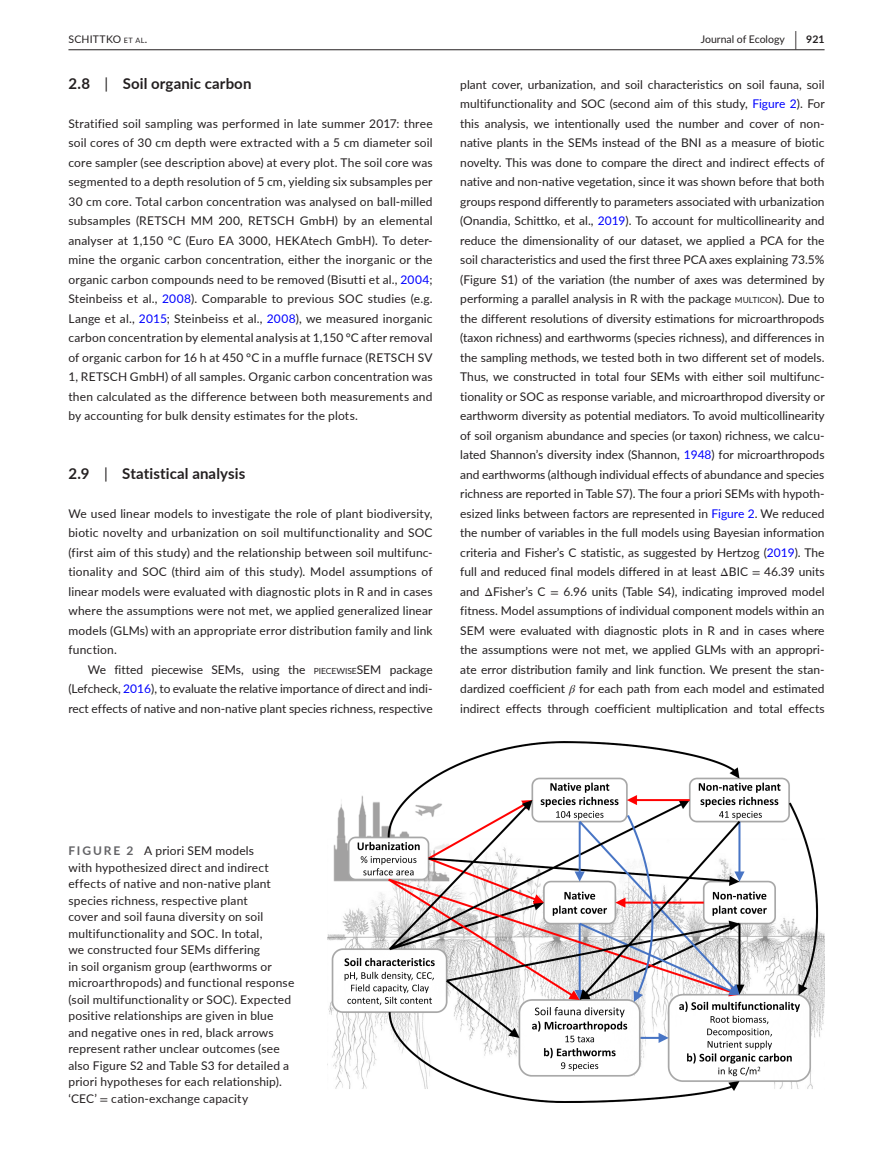
<style>
.page{position:relative;width:893px;height:1174px;background:#fff}
.page>*{position:absolute;margin:0;border:0;box-sizing:border-box;transform-origin:0 0}
.t1{font:700 15px "Lato";letter-spacing:.01em;color:#231f20}
.t2{font:12px/19.5px "Lato";letter-spacing:.015em;color:#231f20;text-align:justify}
.t3{font:10.5px "Lato";color:#231f20}
.t4{font:10.5px "Lato";letter-spacing:.02em;color:#231f20}
.s1{font-size:7.35px}
.s2{font-style:inherit}
.s3{font-weight:700;font-size:19.5px}
.s4{font-weight:700}
.s5{font-weight:400}
.s6{color:#00f}
.s7{font-size:8.4px}
.s8{font-family:"STIX"}
.s9{font-family:"STIX";font-style:italic}
.s10{font-weight:700;color:#636366}
</style>
<div class="page">
<hr style="left:68px;top:49px;width:756px;height:1px;background:#231f20">
<img style="left:327px;top:741px;width:497px;height:362px">
<p class="t4" style="left:68px;top:31px;width:80px">SCHITTKO <span class="s1">ET AL</span><span class="s2">.</span></p>
<p class="t3" style="left:701px;top:31px;width:125px">Journal of Ecology <span class="s3">|</span> <span class="s4">921</span></p>
<p class="t1" style="left:68px;top:72px;width:185px">2.8 <span class="s5">|</span> Soil organic carbon</p>
<p class="t2" style="left:68px;top:113px;width:366px">Stratified soil sampling was performed in late summer 2017: three soil cores of 30 cm depth were extracted with a 5 cm diameter soil core sampler (see description above) at every plot. The soil core was segmented to a depth resolution of 5 cm, yielding six subsamples per 30 cm core. Total carbon concentration was analysed on ball-milled subsamples (RETSCH MM 200, RETSCH GmbH) by an elemental analyser at 1,150 °C (Euro EA 3000, HEKAtech GmbH). To deter&shy;mine the organic carbon concentration, either the inorganic or the organic carbon compounds need to be removed (Bisutti et al., <span class="s6">2004</span>; Steinbeiss et al., <span class="s6">2008</span>). Comparable to previous SOC studies (e.g.<br>Lange et al., <span class="s6">2015</span>; Steinbeiss et al., <span class="s6">2008</span>), we measured inorganic carbon concentration by elemental analysis at 1,150 °C after removal of organic carbon for 16 h at 450 °C in a muffle furnace (RETSCH SV 1, RETSCH GmbH) of all samples. Organic carbon concentration was then calculated as the difference between both measurements and by accounting for bulk density estimates for the plots.</p>
<p class="t2" style="left:460px;top:74px;width:366px">plant cover, urbanization, and soil characteristics on soil fauna, soil multifunctionality and SOC (second aim of this study, <span class="s6">Figure 2</span>). For this analysis, we intentionally used the number and cover of non&shy;native plants in the SEMs instead of the BNI as a measure of biotic novelty. This was done to compare the direct and indirect effects of native and non-native vegetation, since it was shown before that both groups respond differently to parameters associated with urbanization (Onandia, Schittko, et al., <span class="s6">2019</span>). To account for multicollinearity and reduce the dimensionality of our dataset, we applied a PCA for the soil characteristics and used the first three PCA axes explaining 73.5% (Figure S1) of the variation (the number of axes was determined by performing a parallel analysis in R with the package <span class="s7">M ULTICON</span>). Due to the different resolutions of diversity estimations for microarthropods (taxon richness) and earthworms (species richness), and differences in the sampling methods, we tested both in two different set of models.<br>Thus, we constructed in total four SEMs with either soil multifunc&shy;tionality or SOC as response variable, and microarthropod diversity or earthworm diversity as potential mediators. To avoid multicollinearity of soil organism abundance and species (or taxon) richness, we calcu&shy;lated Shannon’s diversity index (Shannon, <span class="s6">1948</span>) for microarthropods and earthworms (although individual effects of abundance and species richness are reported in Table S7). The four a priori SEMs with hypoth&shy;esized links between factors are represented in <span class="s6">Figure 2</span>. We reduced the number of variables in the full models using Bayesian information criteria and Fisher’s C statistic, as suggested by Hertzog (<span class="s6">2019</span>). The full and reduced final models differed in at least <span class="s8">Δ</span>BIC <span class="s8">=</span> 46.39 units and <span class="s8">Δ</span>Fisher’s C <span class="s8">=</span> 6.96 units (Table S4), indicating improved model fitness. Model assumptions of individual component models within an SEM were evaluated with diagnostic plots in R and in cases where the assumptions were not met, we applied GLMs with an appropri&shy;ate error distribution family and link function. We present the stan&shy;dardized coefficient <span class="s9">β</span> for each path from each model and estimated indirect effects through coefficient multiplication and total effects</p>
<p class="t1" style="left:68px;top:462px;width:178px">2.9 <span class="s5">|</span> Statistical analysis</p>
<p class="t2" style="left:68px;top:503px;width:366px">We used linear models to investigate the role of plant biodiversity, biotic novelty and urbanization on soil multifunctionality and SOC (first aim of this study) and the relationship between soil multifunc&shy;tionality and SOC (third aim of this study). Model assumptions of linear models were evaluated with diagnostic plots in R and in cases where the assumptions were not met, we applied generalized linear models (GLMs) with an appropriate error distribution family and link function.</p>
<p class="t2" style="left:68px;top:659px;width:366px;text-indent:20px">We fitted piecewise SEMs, using the <span class="s7">PIECEWISE</span><span class="s2">SE M</span> package (Lefcheck, <span class="s6">2016</span>), to evaluate the relative importance of direct and indi&shy;rect effects of native and non-native plant species richness, respective</p>
<p class="t2" style="left:68px;top:842px;width:227px;line-height:16.5px;text-align:left"><span class="s10">FIGURE 2</span> A priori SEM models<br>with hypothesized direct and indirect effects of native and non-native plant species richness, respective plant<br>cover and soil fauna diversity on soil multifunctionality and SOC. In total,<br>we constructed four SEMs differing<br>in soil organism group (earthworms or microarthropods) and functional response (soil multifunctionality or SOC). Expected positive relationships are given in blue and negative ones in red, black arrows represent rather unclear outcomes (see also Figure S2 and Table S3 for detailed a priori hypotheses for each relationship). ‘CEC’ <span class="s8">=</span> cation-exchange capacity</p>
</div>
